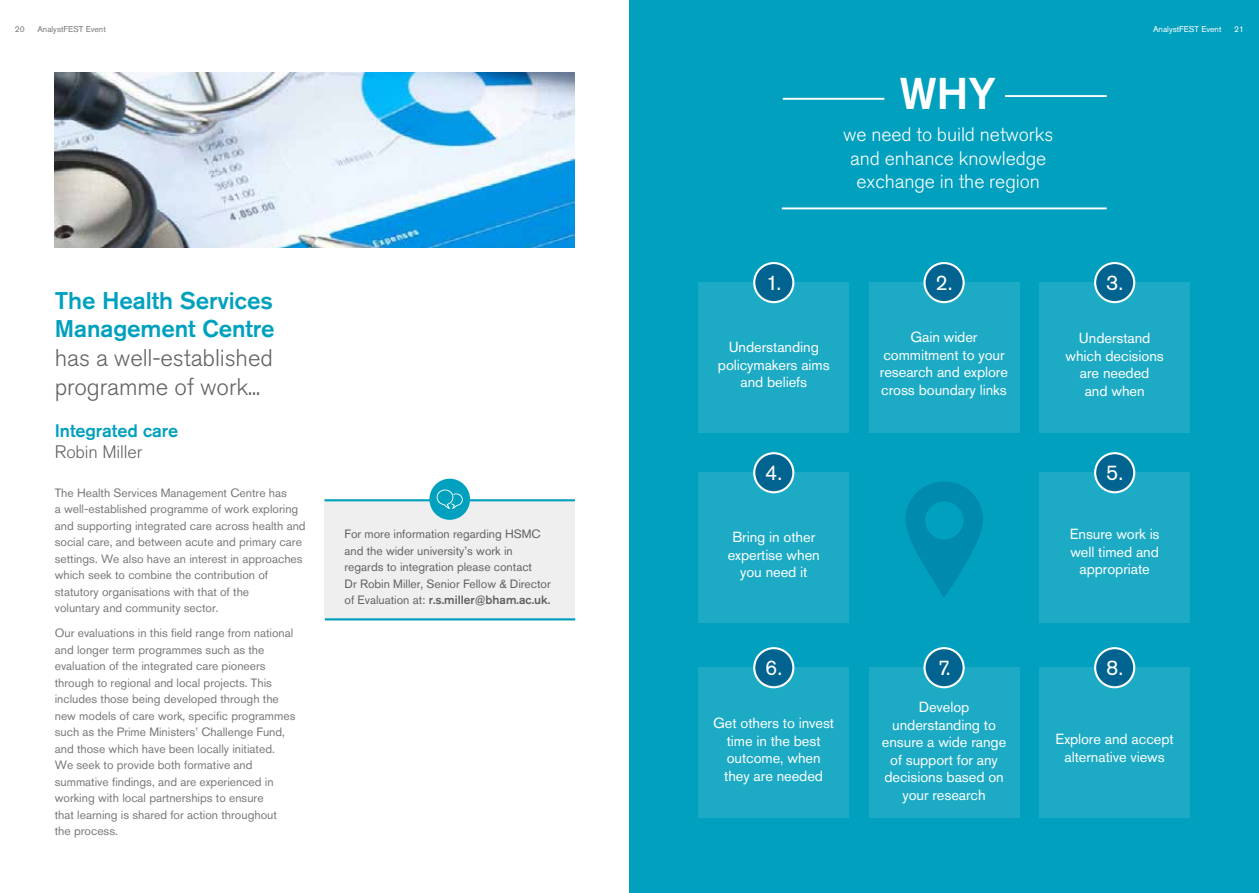
<style>
.page{position:relative;width:1259px;height:893px;background:#fff}
.page>*{position:absolute;margin:0;border:0;box-sizing:border-box;transform-origin:0 0}
.t1{font:500 44.1px "Akzidenz Grotesk BQ";color:#fff}
.t2{font:300 24px/28.8px "Akzidenz Grotesk BQ";letter-spacing:-.005em;color:#646363}
.t3{font:500 24px/28.8px "Akzidenz Grotesk BQ";letter-spacing:-.005em;color:#00a1be}
.t4{font:21.15px "Akzidenz Grotesk BQ";color:#fff}
.t5{font:300 19.5px/23.4px "Akzidenz Grotesk BQ";letter-spacing:-.005em;color:#fff;text-align:center}
.t6{font:500 18px "Akzidenz Grotesk BQ";letter-spacing:-.005em;color:#00a1be}
.t7{font:300 18px "Akzidenz Grotesk BQ";letter-spacing:-.005em;color:#646363}
.t8{font:14.55px/17.5px "Akzidenz Grotesk BQ";letter-spacing:-.005em;color:#fff;text-align:center}
.t9{font:12px/16.5px "Akzidenz Grotesk BQ";color:#797878}
.t10{font:12px/16.5px "Akzidenz Grotesk BQ";color:#646363}
.t11{font:8.4px "Akzidenz Grotesk BQ";color:#797878}
.t12{font:8.4px "Akzidenz Grotesk BQ";color:#fff}
.s1{font-weight:500}
</style>
<div class="page">
<div style="left:629px;top:0;width:630px;height:893px;background:#00a0be"></div>
<img style="left:55px;top:73px;width:520px;height:175px">
<div style="left:324px;top:499px;width:251px;height:122px;background:#efefef"></div>
<hr style="left:324px;top:499px;width:251px;height:2px;background:#00a1be">
<hr style="left:325px;top:618px;width:250px;height:2px;background:#00a1be">
<div style="left:429px;top:479px;width:41px;height:41px;background:#00a1be;border-radius:50%"></div>
<svg style="left:436px;top:489px;width:27px;height:20px"></svg>
<div style="left:698px;top:667px;width:151px;height:150px;background:#1caac5"></div>
<div style="left:754px;top:648px;width:39px;height:39px;background:#01638f;border-radius:50%"></div>
<div style="left:753px;top:647px;width:41px;height:41px;border:2px solid #fff;border-radius:50%"></div>
<div style="left:698px;top:282px;width:151px;height:150px;background:#1caac5"></div>
<div style="left:754px;top:263px;width:39px;height:39px;background:#01638f;border-radius:50%"></div>
<div style="left:753px;top:262px;width:41px;height:41px;border:2px solid #fff;border-radius:50%"></div>
<div style="left:1039px;top:282px;width:151px;height:150px;background:#1caac5"></div>
<div style="left:1095px;top:263px;width:39px;height:39px;background:#01638f;border-radius:50%"></div>
<div style="left:1094px;top:262px;width:41px;height:41px;border:2px solid #fff;border-radius:50%"></div>
<div style="left:869px;top:282px;width:150px;height:150px;background:#1caac5"></div>
<div style="left:924px;top:263px;width:39px;height:39px;background:#01638f;border-radius:50%"></div>
<div style="left:923px;top:262px;width:41px;height:41px;border:2px solid #fff;border-radius:50%"></div>
<div style="left:698px;top:472px;width:151px;height:150px;background:#1caac5"></div>
<div style="left:754px;top:453px;width:39px;height:39px;background:#01638f;border-radius:50%"></div>
<div style="left:753px;top:452px;width:41px;height:41px;border:2px solid #fff;border-radius:50%"></div>
<div style="left:1039px;top:472px;width:151px;height:150px;background:#1caac5"></div>
<div style="left:1095px;top:453px;width:39px;height:39px;background:#01638f;border-radius:50%"></div>
<div style="left:1094px;top:452px;width:41px;height:41px;border:2px solid #fff;border-radius:50%"></div>
<div style="left:1039px;top:667px;width:151px;height:150px;background:#1caac5"></div>
<div style="left:1095px;top:648px;width:39px;height:39px;background:#01638f;border-radius:50%"></div>
<div style="left:1094px;top:647px;width:41px;height:41px;border:2px solid #fff;border-radius:50%"></div>
<div style="left:869px;top:667px;width:150px;height:150px;background:#1caac5"></div>
<div style="left:924px;top:648px;width:39px;height:39px;background:#01638f;border-radius:50%"></div>
<div style="left:923px;top:647px;width:41px;height:41px;border:2px solid #fff;border-radius:50%"></div>
<svg style="left:905px;top:482px;width:78px;height:115px"></svg>
<hr style="left:783px;top:98px;width:101px;height:2px;background:#fff">
<hr style="left:1005px;top:95px;width:101px;height:2px;background:#fff">
<hr style="left:782px;top:207px;width:324px;height:2px;background:#fff">
<p class="t11" style="left:15px;top:24px;width:11px">20</p>
<p class="t11" style="left:37px;top:24px;width:70px">AnalystFEST Event</p>
<p class="t12" style="left:1153px;top:24px;width:70px">AnalystFEST Event</p>
<p class="t12" style="left:1234px;top:24px;width:11px">21</p>
<h1 class="t1" style="left:900px;top:67px;width:98px">WHY</h1>
<h2 class="t3" style="left:55px;top:285px;width:221px">The Health Services<br>Management Centre</h2>
<h2 class="t2" style="left:55px;top:344px;width:220px">has a well-established programme of work...</h2>
<h3 class="t6" style="left:55px;top:420px;width:125px">Integrated care</h3>
<h3 class="t7" style="left:55px;top:442px;width:89px">Robin Miller</h3>
<p class="t9" style="left:55px;top:484px;width:252px">The Health Services Management Centre has<br>a well-established programme of work exploring and supporting integrated care across health and social care, and between acute and primary care settings. We also have an interest in approaches which seek to combine the contribution of statutory organisations with that of the<br>voluntary and community sector.</p>
<p class="t9" style="left:55px;top:624px;width:242px">Our evaluations in this field range from national and longer term programmes such as the evaluation of the integrated care pioneers through to regional and local projects. This includes those being developed through the new models of care work, specific programmes such as the Prime Ministers’ Challenge Fund, and those which have been locally initiated.<br>We seek to provide both formative and summative findings, and are experienced in working with local partnerships to ensure<br>that learning is shared for action throughout the process.</p>
<p class="t10" style="left:344px;top:526px;width:208px">For more information regarding HSMC and the wider university’s work in regards to integration please contact<br>Dr Robin Miller, Senior Fellow &amp; Director of Evaluation at: <span class="s1">r.s.miller@bham.ac.uk.</span></p>
<h3 class="t5" style="left:843px;top:123px;width:212px">we need to build networks and enhance knowledge exchange in the region</h3>
<h3 class="t4" style="left:766px;top:270px;width:16px">1.</h3>
<p class="t8" style="left:718px;top:338px;width:113px">Understanding policymakers aims and beliefs</p>
<h3 class="t4" style="left:765px;top:460px;width:19px">4.</h3>
<p class="t8" style="left:728px;top:528px;width:93px">Bring in other expertise when you need it</p>
<h3 class="t4" style="left:765px;top:655px;width:19px">6.</h3>
<p class="t8" style="left:713px;top:714px;width:122px">Get others to invest time in the best outcome, when they are needed</p>
<h3 class="t4" style="left:935px;top:270px;width:19px">2.</h3>
<p class="t8" style="left:880px;top:328px;width:129px">Gain wider commitment to your research and explore cross boundary links</p>
<h3 class="t4" style="left:937px;top:655px;width:14px">7.</h3>
<p class="t8" style="left:882px;top:698px;width:126px">Develop understanding to ensure a wide range of support for any decisions based on your research</p>
<h3 class="t4" style="left:1106px;top:270px;width:19px">3.</h3>
<p class="t8" style="left:1065px;top:329px;width:100px">Understand which decisions are needed<br>and when</p>
<h3 class="t4" style="left:1106px;top:460px;width:19px">5.</h3>
<p class="t8" style="left:1069px;top:525px;width:91px">Ensure work is well timed and appropriate</p>
<h3 class="t4" style="left:1106px;top:655px;width:19px">8.</h3>
<p class="t8" style="left:1055px;top:730px;width:120px">Explore and accept alternative views</p>
</div>
